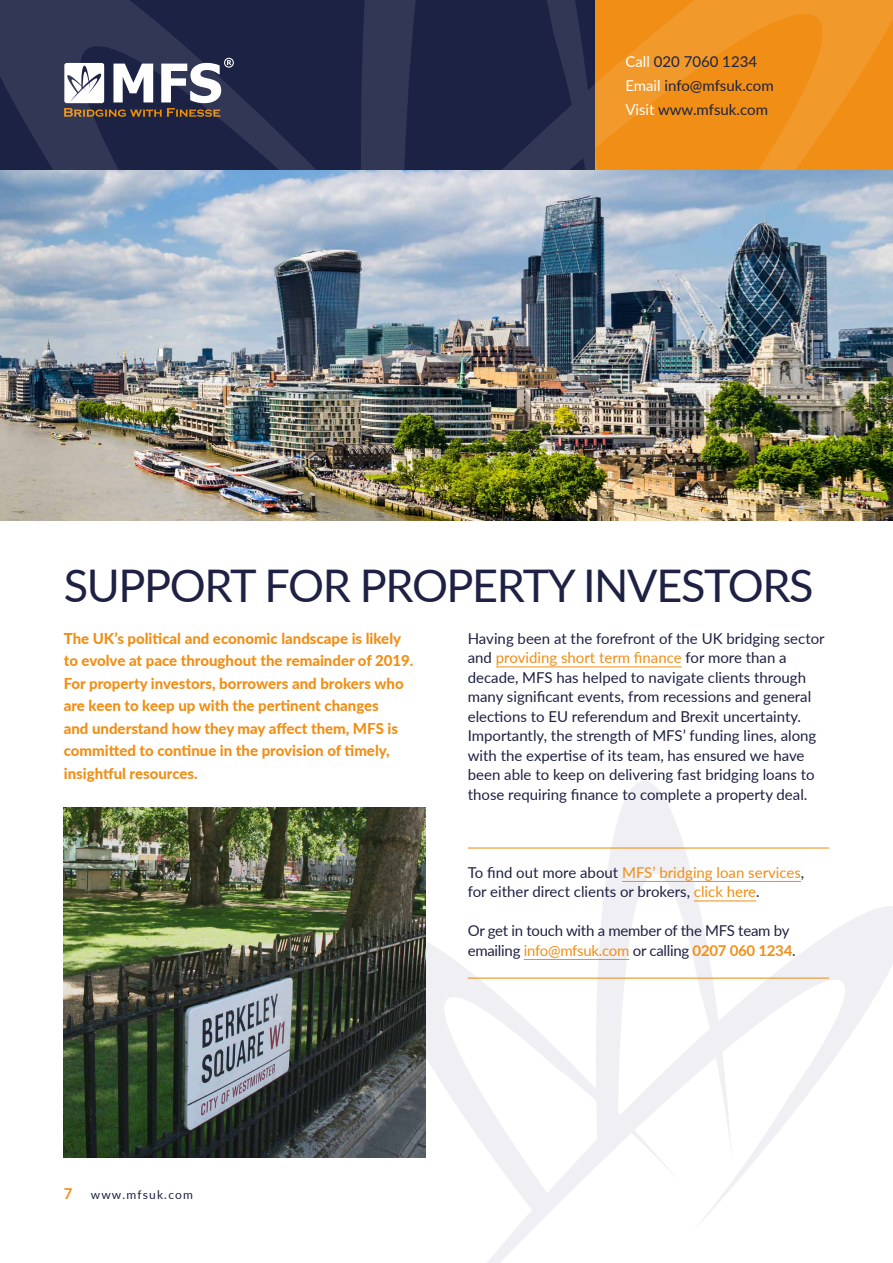
<style>
.page{position:relative;width:893px;height:1263px;background:#fff}
.page>*{position:absolute;margin:0;border:0;box-sizing:border-box;transform-origin:0 0}
.t1{font:45px "Lato";letter-spacing:-.03em;color:#1e2143}
.t2{font:15px/19.5px "Lato";color:#1e2143}
.t3{font:800 15px/22.5px "Lato";color:#f18e15}
.t4{font:15px/19.5px "Lato";letter-spacing:-.02em;color:#1e2143}
.t5{font:15px/24px "Lato";color:#1c2244}
.t6{font:12px "Lato";letter-spacing:.1em;color:#1c2244}
.s1{color:#fff}
.s2{color:#f18e15}
.s3{font-weight:700;font-size:15px;color:#f18e15}
.s4{font-weight:700;color:#f18e15}
</style>
<div class="page">
<svg style="left:425px;top:903px;width:468px;height:360px"></svg>
<svg style="left:425px;top:926px;width:254px;height:288px"></svg>
<svg style="left:595px;top:781px;width:137px;height:376px"></svg>
<svg style="left:495px;top:0;width:398px;height:668px"></svg>
<svg style="left:0;top:0;width:360px;height:170px;background:#353956"></svg>
<svg style="left:360px;top:0;width:253px;height:170px;background:#323047"></svg>
<img style="left:0;top:170px;width:893px;height:351px">
<hr style="left:496px;top:667px;width:186px;height:1px;background:#f18e15">
<hr style="left:622px;top:881px;width:179px;height:1px;background:#f18e15">
<hr style="left:694px;top:901px;width:62px;height:1px;background:#f18e15">
<hr style="left:524px;top:959px;width:105px;height:1px;background:#f18e15">
<img style="left:64px;top:807px;width:361px;height:351px">
<hr style="left:468px;top:847px;width:361px;height:1px;background:#f18e15">
<hr style="left:468px;top:977px;width:361px;height:1px;background:#f18e15">
<p class="t5" style="left:625px;top:49px;width:150px"><span class="s1">Call</span> 020 7060 1234<br><span class="s1">Email</span> info@mfsuk.com<br><span class="s1">Visit</span> www.mfsuk.com</p>
<h1 class="t1" style="left:64px;top:553px;width:751px">SUPPORT FOR PROPERTY INVESTORS</h1>
<p class="t2" style="left:468px;top:628px;width:358px">Having been at the forefront of the UK bridging sector and <span class="s2">providing short term finance</span> for more than a decade, MFS has helped to navigate clients through many significant events, from recessions and general elections to EU referendum and Brexit uncertainty.<br>Importantly, the strength of MFS’ funding lines, along with the expertise of its team, has ensured we have been able to keep on delivering fast bridging loans to those requiring finance to complete a property deal.</p>
<p class="t3" style="left:64px;top:626px;width:351px">The UK’s political and economic landscape is likely to evolve at pace throughout the remainder of 2019.<br>For property investors, borrowers and brokers who are keen to keep up with the pertinent changes<br>and understand how they may affect them, MFS is committed to continue in the provision of timely, insightful resources.</p>
<p class="t6" style="left:64px;top:1186px;width:131px"><span class="s3">7</span> www.mfsuk.com</p>
<p class="t2" style="left:468px;top:862px;width:338px">To find out more about <span class="s2">MFS’ bridging loan services</span>, for either direct clients or brokers, <span class="s2">click here</span>.</p>
<p class="t4" style="left:468px;top:921px;width:329px">Or get in touch with a member of the MFS team by emailing <span class="s2">info@mfsuk.com</span> or calling <span class="s4">0207 060 1234</span>.</p>
</div>
